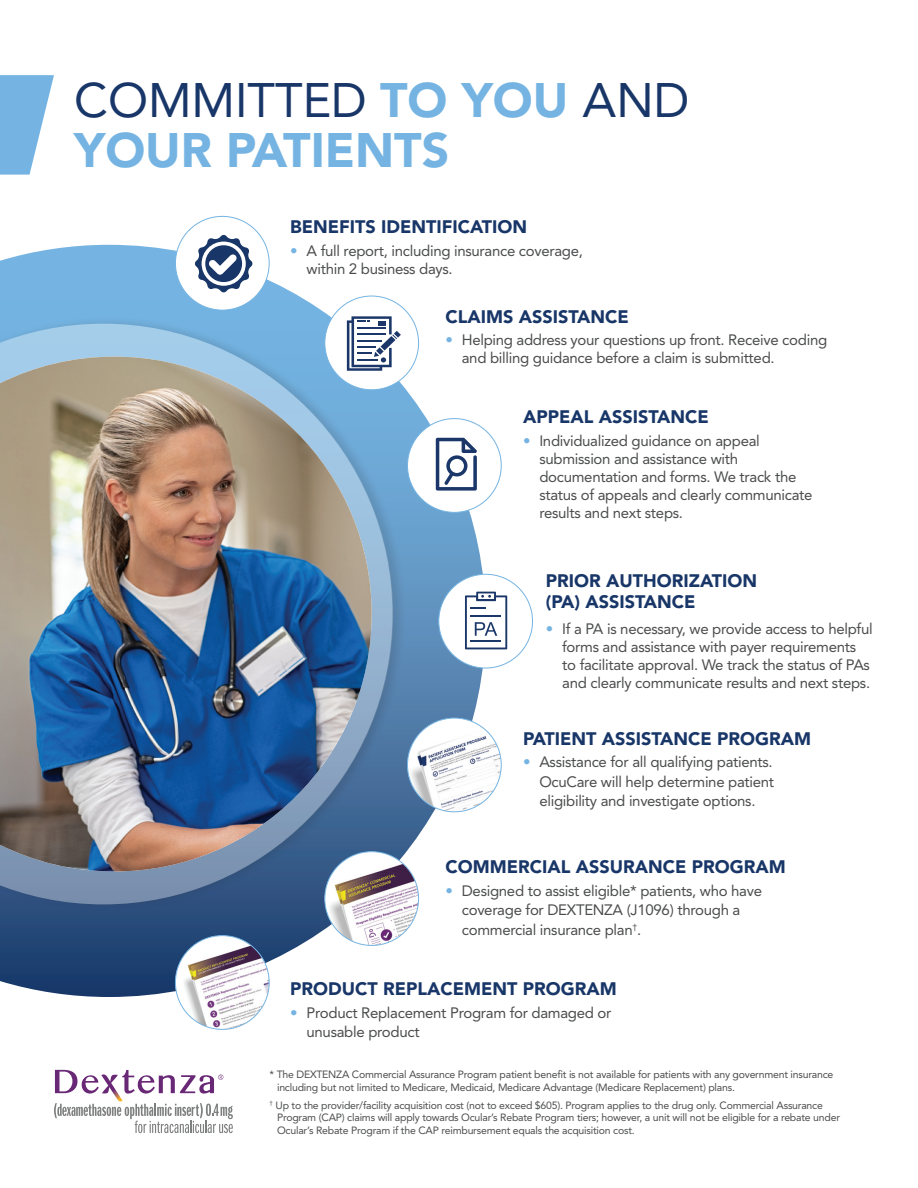
<style>
.page{position:relative;width:918px;height:1188px;background:#fff}
.page>*{position:absolute;margin:0;border:0;box-sizing:border-box;transform-origin:0 0}
.Headline_2{font:900 48px/49.5px "Avenir LT Std";color:#75b4e2}
.Bullets{font:900 18px/21.6px "Avenir LT Std";color:#183668}
.Bullets-2{font:15px/18px "Avenir LT Std";letter-spacing:-.02em;color:#4b4c4d}
.Bullets-3{font:10.5px/12.6px "Avenir LT Std";letter-spacing:-.02em;color:#4b4c4d}
.s1{font-weight:400;color:#183668}
.s2{color:#75b4e2}
</style>
<div class="page">
<svg style="left:0;top:245px;width:486px;height:752px"></svg>
<div style="left:0;top:315px;width:407px;height:598px;background:#231f20;opacity:.75"></div>
<svg style="left:0;top:324px;width:392px;height:580px"></svg>
<img style="left:407px;top:718px;width:94px;height:94px;border-radius:47px">
<div style="left:407px;top:419px;width:94px;height:93px;background:#fff;border-radius:50%"></div>
<svg style="left:436px;top:438px;width:41px;height:53px"></svg>
<div style="left:175px;top:216px;width:94px;height:94px;background:#fff;border-radius:50%"></div>
<svg style="left:195px;top:235px;width:58px;height:58px"></svg>
<img style="left:325px;top:852px;width:94px;height:93px;border-radius:47px">
<div style="left:325px;top:296px;width:94px;height:94px;background:#fff;border-radius:50%"></div>
<svg style="left:347px;top:316px;width:54px;height:55px"></svg>
<img style="left:175px;top:936px;width:94px;height:93px;border-radius:47px">
<div style="left:439px;top:574px;width:94px;height:94px;background:#fff;border-radius:50%"></div>
<svg style="left:465px;top:592px;width:42px;height:57px"></svg>
<img style="left:0;top:357px;width:372px;height:514px">
<svg style="left:0;top:75px;width:54px;height:100px"></svg>
<svg style="left:54px;top:1070px;width:179px;height:63px"></svg>
<p class="Headline_2" style="left:74px;top:76px;width:617px"><span class="s1">COMMITTED</span> TO YOU <span class="s1">AND<br></span>YOUR PATIENTS</p>
<p class="Bullets" style="left:290px;top:216px;width:238px">BENEFITS IDENTIFICATION</p>
<p class="Bullets-2" style="left:307px;top:242px;width:278px;text-indent:-16px"><span class="s2">•</span> A full report, including insurance coverage, within 2 business days.</p>
<p class="Bullets" style="left:446px;top:306px;width:185px">CLAIMS ASSISTANCE</p>
<p class="Bullets-2" style="left:462px;top:331px;width:367px;text-indent:-16px"><span class="s2">•</span> Helping address your questions up front. Receive coding and billing guidance before a claim is submitted.</p>
<p class="Bullets" style="left:523px;top:406px;width:187px">APPEAL ASSISTANCE</p>
<p class="Bullets-2" style="left:539px;top:432px;width:275px;text-indent:-16px"><span class="s2">•</span> Individualized guidance on appeal submission and assistance with documentation and forms. We track the status of appeals and clearly communicate results and next steps.</p>
<p class="Bullets" style="left:546px;top:570px;width:213px">PRIOR AUTHORIZATION (PA) ASSISTANCE</p>
<p class="Bullets-2" style="left:562px;top:620px;width:312px;text-indent:-16px"><span class="s2">•</span> If a PA is necessary, we provide access to helpful forms and assistance with payer requirements to facilitate approval. We track the status of PAs and clearly communicate results and next steps.</p>
<p class="Bullets" style="left:523px;top:727px;width:290px">PATIENT ASSISTANCE PROGRAM</p>
<p class="Bullets-2" style="left:539px;top:752px;width:236px;line-height:19.5px;text-align:justify;text-indent:-16px"><span class="s2">•</span> Assistance for all qualifying patients.<br>OcuCare will help determine patient eligibility and investigate options.</p>
<p class="Bullets" style="left:446px;top:856px;width:342px">COMMERCIAL ASSURANCE PROGRAM</p>
<p class="Bullets-2" style="left:462px;top:881px;width:302px;line-height:19.5px;text-indent:-16px"><span class="s2">•</span> Designed to assist eligible* patients, who have coverage for DEXTENZA (J1096) through a commercial insurance plan<sup>†</sup>.</p>
<p class="Bullets" style="left:290px;top:978px;width:328px">PRODUCT REPLACEMENT PROGRAM</p>
<p class="Bullets-2" style="left:307px;top:1003px;width:306px;line-height:19.5px;text-indent:-16px"><span class="s2">•</span> Product Replacement Program for damaged or unusable product</p>
<p class="Bullets-3" style="left:277px;top:1068px;width:558px;text-indent:-8px">* The DEXTENZA Commercial Assurance Program patient benefit is not available for patients with any government insurance including but not limited to Medicare, Medicaid, Medicare Advantage (Medicare Replacement) plans.</p>
<p class="Bullets-3" style="left:277px;top:1099px;width:564px;text-indent:-8px"><sup>†</sup> Up to the provider/facility acquisition cost (not to exceed $605). Program applies to the drug only. Commercial Assurance<br>Program (CAP) claims will apply towards Ocular’s Rebate Program tiers; however, a unit will not be eligible for a rebate under<br>Ocular’s Rebate Program if the CAP reimbursement equals the acquisition cost.</p>
</div>
